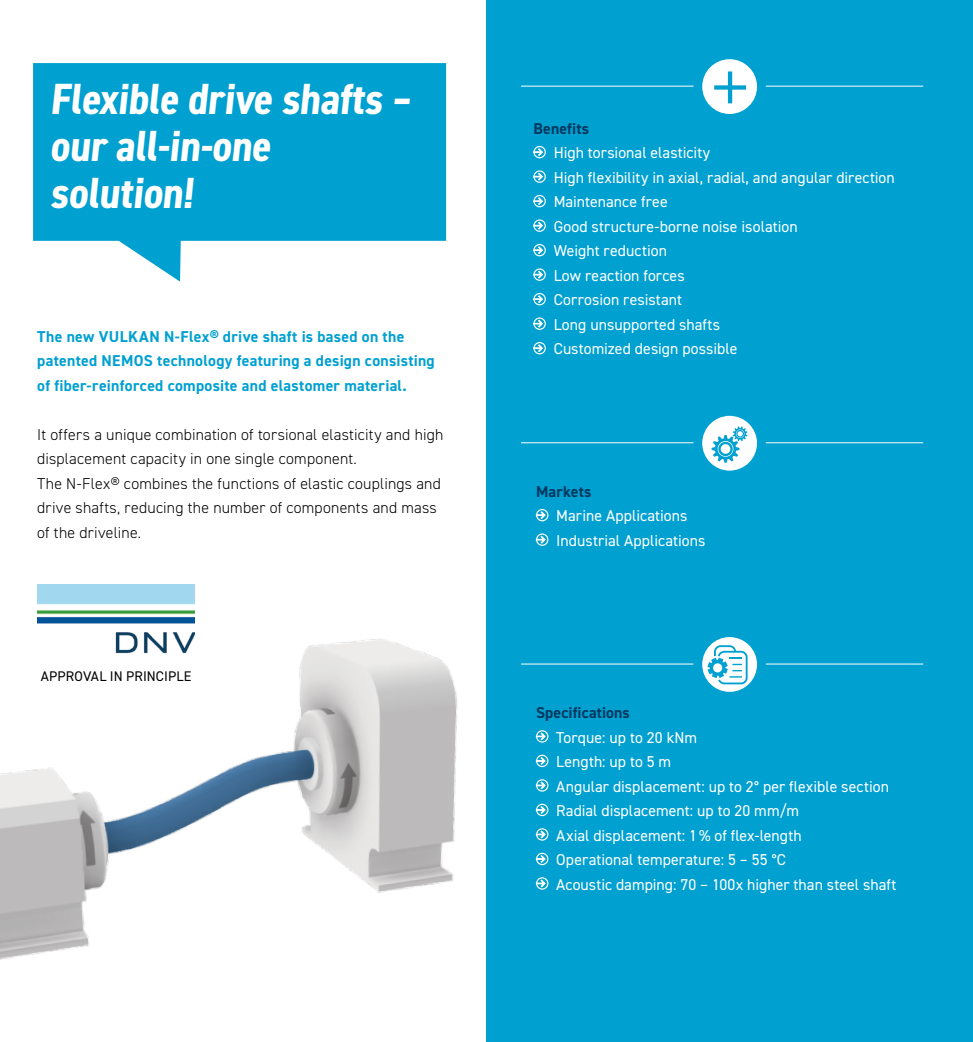
<style>
.page{position:relative;width:973px;height:1042px;background:#fff}
.page>*{position:absolute;margin:0;border:0;box-sizing:border-box;transform-origin:0 0}
.t1{font:300 84px "DIN2014";color:#00a0d1}
.t2{font:700 condensed 43.75px/47.2px "DIN2014";color:#fff;scale:1.05 1}
.t3{font:15.75px/24.5px "DIN2014";color:#fff}
.t4{font:300 15.75px/24.5px "DIN2014";letter-spacing:.015em;color:#000}
.t5{font:700 15.75px/24.5px "DIN2014";letter-spacing:.02em;color:#00a0d1}
.t6{font:700 15.75px "DIN2014";letter-spacing:.01em;color:#003960}
.t7{font:14px "DIN2014";letter-spacing:.01em;color:#000}
</style>
<div class="page">
<img style="left:0;top:639px;width:458px;height:321px">
<svg style="left:33px;top:63px;width:413px;height:219px;fill:#00a0d1"></svg>
<img style="left:37px;top:585px;width:158px;height:69px">
<div style="left:486px;top:0;width:486px;height:1042px;background:#00a0d1"></div>
<div style="left:533px;top:146px;width:12px;height:12px;border:1px solid #fff;border-radius:50%"></div>
<svg style="left:533px;top:148px;width:10px;height:8px"></svg>
<div style="left:533px;top:170px;width:12px;height:13px;border:1px solid #fff;border-radius:50%"></div>
<svg style="left:533px;top:172px;width:10px;height:9px"></svg>
<div style="left:533px;top:195px;width:12px;height:12px;border:1px solid #fff;border-radius:50%"></div>
<svg style="left:533px;top:197px;width:10px;height:8px"></svg>
<div style="left:533px;top:219px;width:12px;height:13px;border:1px solid #fff;border-radius:50%"></div>
<svg style="left:533px;top:221px;width:10px;height:9px"></svg>
<div style="left:533px;top:244px;width:12px;height:12px;border:1px solid #fff;border-radius:50%"></div>
<svg style="left:533px;top:246px;width:10px;height:8px"></svg>
<div style="left:533px;top:268px;width:12px;height:13px;border:1px solid #fff;border-radius:50%"></div>
<svg style="left:533px;top:270px;width:10px;height:9px"></svg>
<div style="left:533px;top:293px;width:12px;height:12px;border:1px solid #fff;border-radius:50%"></div>
<svg style="left:533px;top:295px;width:10px;height:8px"></svg>
<div style="left:533px;top:317px;width:12px;height:13px;border:1px solid #fff;border-radius:50%"></div>
<svg style="left:533px;top:319px;width:10px;height:9px"></svg>
<div style="left:533px;top:342px;width:12px;height:12px;border:1px solid #fff;border-radius:50%"></div>
<svg style="left:533px;top:344px;width:10px;height:8px"></svg>
<div style="left:536px;top:509px;width:12px;height:12px;border:1px solid #fff;border-radius:50%"></div>
<svg style="left:535px;top:511px;width:10px;height:8px"></svg>
<div style="left:536px;top:533px;width:12px;height:13px;border:1px solid #fff;border-radius:50%"></div>
<svg style="left:535px;top:535px;width:10px;height:9px"></svg>
<div style="left:536px;top:730px;width:12px;height:12px;border:1px solid #fff;border-radius:50%"></div>
<svg style="left:535px;top:732px;width:10px;height:8px"></svg>
<div style="left:536px;top:755px;width:12px;height:12px;border:1px solid #fff;border-radius:50%"></div>
<svg style="left:535px;top:757px;width:10px;height:8px"></svg>
<div style="left:536px;top:779px;width:12px;height:12px;border:1px solid #fff;border-radius:50%"></div>
<svg style="left:535px;top:781px;width:10px;height:8px"></svg>
<div style="left:536px;top:804px;width:12px;height:12px;border:1px solid #fff;border-radius:50%"></div>
<svg style="left:535px;top:806px;width:10px;height:8px"></svg>
<div style="left:536px;top:828px;width:12px;height:12px;border:1px solid #fff;border-radius:50%"></div>
<svg style="left:535px;top:830px;width:10px;height:8px"></svg>
<div style="left:536px;top:853px;width:12px;height:12px;border:1px solid #fff;border-radius:50%"></div>
<svg style="left:535px;top:855px;width:10px;height:8px"></svg>
<div style="left:536px;top:877px;width:12px;height:12px;border:1px solid #fff;border-radius:50%"></div>
<svg style="left:535px;top:879px;width:10px;height:8px"></svg>
<hr style="left:521px;top:86px;width:401px;height:1px;background:#fff">
<hr style="left:521px;top:442px;width:401px;height:1px;background:#fff">
<hr style="left:521px;top:663px;width:401px;height:1px;background:#fff">
<div style="left:697px;top:55px;width:64px;height:63px;background:#fff;border-radius:50%"></div>
<div style="left:693px;top:50px;width:72px;height:73px;border:9px solid #00a0d1;border-radius:50%"></div>
<svg style="left:697px;top:411px;width:64px;height:64px"></svg>
<div style="left:693px;top:407px;width:72px;height:72px;border:9px solid #00a0d1;border-radius:50%"></div>
<svg style="left:697px;top:633px;width:64px;height:63px"></svg>
<div style="left:693px;top:628px;width:72px;height:72px;border:9px solid #00a0d1;border-radius:50%"></div>
<svg style="left:707px;top:645px;width:40px;height:39px"></svg>
<svg style="left:711px;top:426px;width:36px;height:37px"></svg>
<h2 class="t2" style="left:50px;top:74px;width:351px">Flexible drive shafts – our all-in-one solution!</h2>
<p class="t5" style="left:37px;top:324px;width:399px">The new VULKAN N-Flex® drive shaft is based on the patented NEMOS technology featuring a design consisting of fiber-reinforced composite and elastomer material.</p>
<p class="t4" style="left:37px;top:422px;width:407px">It offers a unique combination of torsional elasticity and high displacement capacity in one single component.<br>The N-Flex® combines the functions of elastic couplings and drive shafts, reducing the number of components and mass of the driveline.</p>
<p class="t7" style="left:41px;top:667px;width:152px">APPROVAL IN PRINCIPLE</p>
<h1 class="t1" style="left:709px;top:37px;width:43px">+</h1>
<p class="t6" style="left:533px;top:118px;width:57px">Benefits</p>
<p class="t3" style="left:553px;top:140px;width:342px">High torsional elasticity<br>High flexibility in axial, radial, and angular direction<br>Maintenance free<br>Good structure-borne noise isolation<br>Weight reduction<br>Low reaction forces<br>Corrosion resistant<br>Long unsupported shafts<br>Customized design possible</p>
<p class="t6" style="left:536px;top:481px;width:57px">Markets</p>
<p class="t3" style="left:556px;top:503px;width:151px">Marine Applications<br>Industrial Applications</p>
<p class="t6" style="left:536px;top:702px;width:95px">Specifications</p>
<p class="t3" style="left:556px;top:724px;width:341px">Torque: up to 20 kNm<br>Length: up to 5 m<br>Angular displacement: up to 2° per flexible section Radial displacement: up to 20 mm/m<br>Axial displacement: 1% of flex-length<br>Operational temperature: 5 – 55 °C<br>Acoustic damping: 70 – 100x higher than steel shaft</p>
</div>
